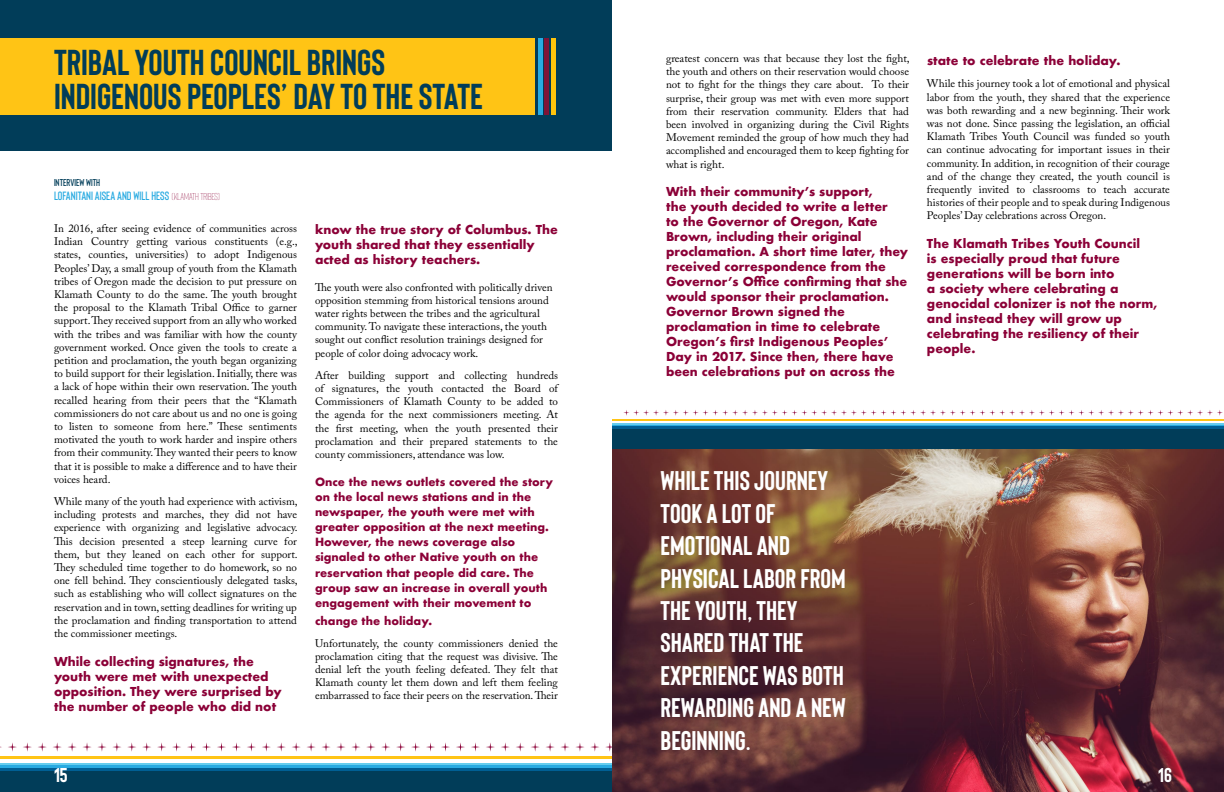
<style>
.page{position:relative;width:1224px;height:792px;background:#fff}
.page>*{position:absolute;margin:0;border:0;box-sizing:border-box;transform-origin:0 0}
.t1{font:700 36px/34px "Bison";color:#013d59}
.t2{font:700 27px/32.4px "Bison";color:#fff}
.t3{font:700 20px "Bison";color:#fff}
.t4{font:700 12px/15px "Futura";color:#8b0037}
.t5{font:600 12px "Bison";color:#28aae1}
.t6{font:11px/13.2px "Adobe Caslon Pro";color:#000;text-align:justify}
.t7{font:700 11px/15px "Futura";color:#8b0037}
.t8{font:600 10px "Bison";color:#013d59}
.s1{font-weight:300;font-size:10px;color:#8b0037}
</style>
<div class="page">
<div style="left:0;top:771px;width:1224px;height:21px;background:#013d59"></div>
<svg style="left:0;top:767px;width:612px;height:4px;background:#0a71a7"></svg>
<hr style="left:0;top:765px;width:1224px;height:2px;background:#28aae1">
<hr style="left:0;top:763px;width:1224px;height:2px;background:#65cdee">
<hr style="left:0;top:756px;width:1224px;height:2px;background:#ffc415">
<svg style="left:8px;top:742px;width:9px;height:10px"></svg>
<svg style="left:23px;top:742px;width:9px;height:10px"></svg>
<svg style="left:38px;top:742px;width:9px;height:10px"></svg>
<svg style="left:53px;top:742px;width:83px;height:10px"></svg>
<svg style="left:142px;top:742px;width:9px;height:10px"></svg>
<svg style="left:157px;top:742px;width:9px;height:10px"></svg>
<svg style="left:172px;top:742px;width:9px;height:10px"></svg>
<svg style="left:187px;top:742px;width:9px;height:10px"></svg>
<svg style="left:202px;top:742px;width:9px;height:10px"></svg>
<svg style="left:217px;top:742px;width:9px;height:10px"></svg>
<svg style="left:232px;top:742px;width:9px;height:10px"></svg>
<svg style="left:247px;top:742px;width:9px;height:10px"></svg>
<svg style="left:262px;top:742px;width:9px;height:10px"></svg>
<svg style="left:277px;top:742px;width:9px;height:10px"></svg>
<svg style="left:292px;top:742px;width:83px;height:10px"></svg>
<svg style="left:381px;top:742px;width:9px;height:10px"></svg>
<svg style="left:396px;top:742px;width:9px;height:10px"></svg>
<svg style="left:411px;top:742px;width:9px;height:10px"></svg>
<svg style="left:426px;top:742px;width:9px;height:10px"></svg>
<svg style="left:441px;top:742px;width:9px;height:10px"></svg>
<svg style="left:456px;top:742px;width:9px;height:10px"></svg>
<svg style="left:471px;top:742px;width:9px;height:10px"></svg>
<svg style="left:486px;top:742px;width:9px;height:10px"></svg>
<svg style="left:501px;top:742px;width:9px;height:10px"></svg>
<svg style="left:516px;top:742px;width:9px;height:10px"></svg>
<svg style="left:531px;top:742px;width:81px;height:10px"></svg>
<img style="left:612px;top:448px;width:612px;height:344px">
<div style="left:0;top:0;width:612px;height:150px;background:#013d59"></div>
<div style="left:0;top:38px;width:535px;height:76px;background:#ffc415"></div>
<hr style="left:545px;top:38px;width:4px;height:76px;background:#7f1437">
<hr style="left:551px;top:38px;width:4px;height:76px;background:#ffc40c">
<hr style="left:538px;top:38px;width:4px;height:76px;background:#28aae1">
<div style="left:612px;top:429px;width:612px;height:19px;background:#013d59"></div>
<hr style="left:612px;top:426px;width:612px;height:3px;background:#005f94">
<hr style="left:612px;top:425px;width:612px;height:1px;background:#28aae1">
<hr style="left:612px;top:423px;width:612px;height:2px;background:#65cdee">
<hr style="left:612px;top:419px;width:612px;height:1px;background:#ffc415">
<svg style="left:623px;top:410px;width:600px;height:6px"></svg>
<h1 class="t1" style="left:54px;top:43px;width:431px">TRIBAL YOUTH COUNCIL BRINGS<br>INDIGENOUS PEOPLES’ DAY TO THE STATE</h1>
<p class="t8" style="left:54px;top:176px;width:48px">INTERVIEW WITH</p>
<p class="t5" style="left:54px;top:188px;width:167px">LOFANITANI AISEA AND WILL HESS <span class="s1">(KLAMATH TRIBES)</span></p>
<p class="t6" style="left:54px;top:222px;width:245px">In 2016, after seeing evidence of communities across Indian Country getting various constituents (e.g., states, counties, universities) to adopt Indigenous Peoples’ Day, a small group of youth from the Klamath tribes of Oregon made the decision to put pressure on Klamath County to do the same. The youth brought the proposal to the Klamath Tribal Office to garner support. They received support from an ally who worked with the tribes and was familiar with how the county government worked. Once given the tools to create a petition and proclamation, the youth began organizing to build support for their legislation. Initially, there was a lack of hope within their own reservation. The youth recalled hearing from their peers that the “Klamath commissioners do not care about us and no one is going to listen to someone from here.” These sentiments motivated the youth to work harder and inspire others from their community. They wanted their peers to know that it is possible to make a difference and to have their voices heard.</p>
<p class="t6" style="left:54px;top:495px;width:245px">While many of the youth had experience with activism, including protests and marches, they did not have experience with organizing and legislative advocacy.<br>This decision presented a steep learning curve for them, but they leaned on each other for support.<br>They scheduled time together to do homework, so no one fell behind. They conscientiously delegated tasks, such as establishing who will collect signatures on the reservation and in town, setting deadlines for writing up the proclamation and finding transportation to attend the commissioner meetings.</p>
<p class="t4" style="left:54px;top:653px;width:229px">While collecting signatures, the youth were met with unexpected opposition. They were surprised by the number of people who did not</p>
<p class="t4" style="left:315px;top:222px;width:244px">know the true story of Columbus. The youth shared that they essentially acted as history teachers.</p>
<p class="t6" style="left:315px;top:280px;width:239px;text-align:left">The youth were also confronted with politically driven opposition stemming from historical tensions around water rights between the tribes and the agricultural community. To navigate these interactions, the youth sought out conflict resolution trainings designed for people of color doing advocacy work.</p>
<p class="t6" style="left:315px;top:368px;width:245px">After building support and collecting hundreds of signatures, the youth contacted the Board of Commissioners of Klamath County to be added to the agenda for the next commissioners meeting. At the first meeting, when the youth presented their proclamation and their prepared statements to the county commissioners, attendance was low.</p>
<p class="t7" style="left:315px;top:475px;width:239px">Once the news outlets covered the story on the local news stations and in the newspaper, the youth were met with greater opposition at the next meeting.<br>However, the news coverage also signaled to other Native youth on the reservation that people did care. The group saw an increase in overall youth engagement with their movement to</p>
<p class="t7" style="left:315px;top:613px;width:119px">change the holiday.</p>
<p class="t6" style="left:315px;top:636px;width:245px">Unfortunately, the county commissioners denied the proclamation citing that the request was divisive. The denial left the youth feeling defeated. They felt that Klamath county let them down and left them feeling embarrassed to face their peers on the reservation. Their</p>
<p class="t6" style="left:666px;top:52px;width:245px">greatest concern was that because they lost the fight, the youth and others on their reservation would choose not to fight for the things they care about. To their surprise, their group was met with even more support from their reservation community. Elders that had been involved in organizing during the Civil Rights Movement reminded the group of how much they had accomplished and encouraged them to keep fighting for what is right.</p>
<p class="t4" style="left:666px;top:184px;width:244px">With their community’s support,<br>the youth decided to write a letter<br>to the Governor of Oregon, Kate Brown, including their original proclamation. A short time later, they received correspondence from the Governor’s Office confirming that she would sponsor their proclamation.<br>Governor Brown signed the proclamation in time to celebrate Oregon’s first Indigenous Peoples’ Day in 2017. Since then, there have been celebrations put on across the</p>
<p class="t4" style="left:927px;top:53px;width:195px">state to celebrate the holiday.</p>
<p class="t6" style="left:927px;top:77px;width:245px">While this journey took a lot of emotional and physical labor from the youth, they shared that the experience was both rewarding and a new beginning. Their work was not done. Since passing the legislation, an official Klamath Tribes Youth Council was funded so youth can continue advocating for important issues in their community. In addition, in recognition of their courage and of the change they created, the youth council is frequently invited to classrooms to teach accurate histories of their people and to speak during Indigenous Peoples’ Day celebrations across Oregon.</p>
<p class="t4" style="left:927px;top:236px;width:232px">The Klamath Tribes Youth Council<br>is especially proud that future generations will be born into<br>a society where celebrating a genocidal colonizer is not the norm, and instead they will grow up celebrating the resiliency of their people.</p>
<h2 class="t2" style="left:661px;top:463px;width:187px">WHILE THIS JOURNEY<br>TOOK A LOT OF<br>EMOTIONAL AND<br>PHYSICAL LABOR FROM<br>THE YOUTH, THEY<br>SHARED THAT THE<br>EXPERIENCE WAS BOTH<br>REWARDING AND A NEW<br>BEGINNING.</h2>
<h3 class="t3" style="left:54px;top:763px;width:15px">15</h3>
<h3 class="t3" style="left:1158px;top:763px;width:15px">16</h3>
</div>
